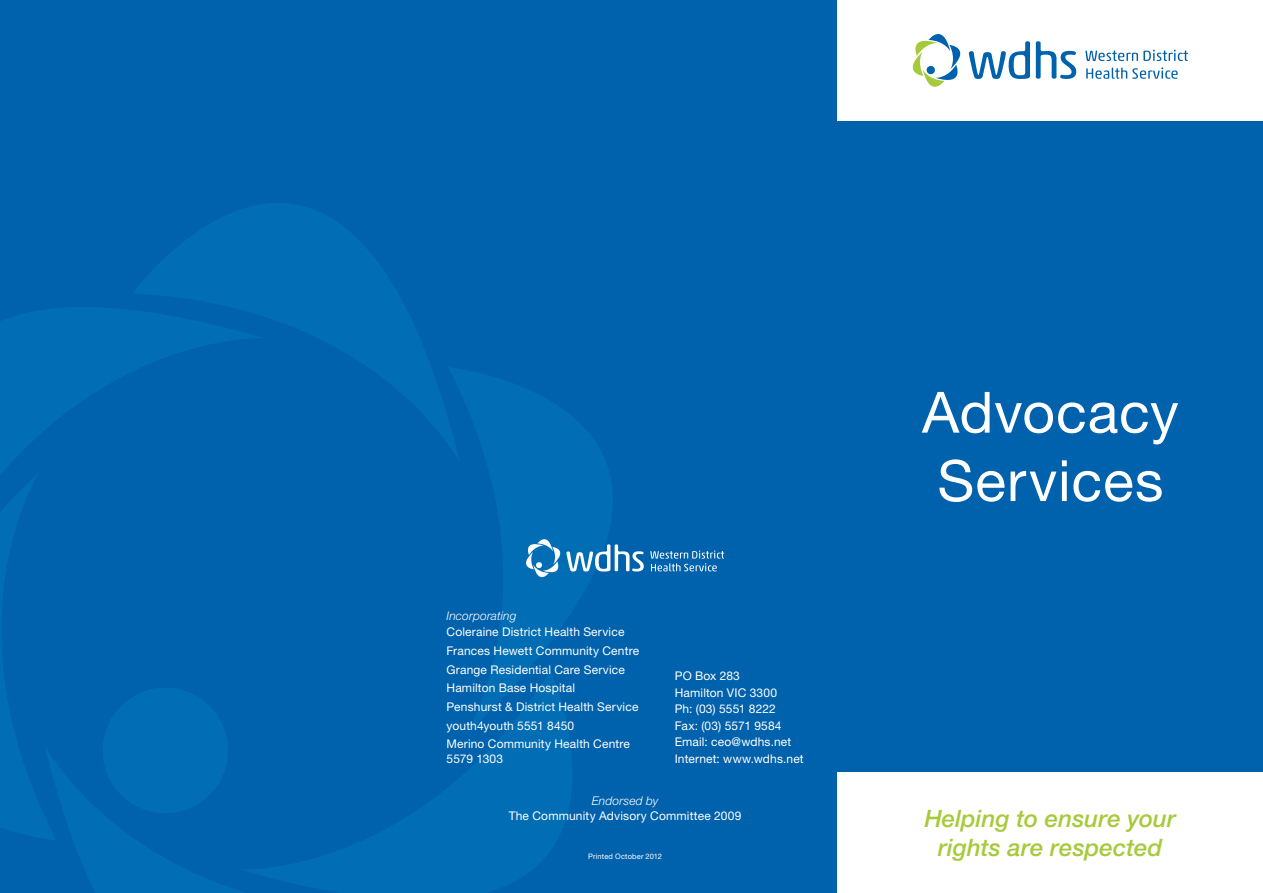
<style>
.page{position:relative;width:1263px;height:893px;background:#0061ac}
.page>*{position:absolute;margin:0;border:0;box-sizing:border-box;transform-origin:0 0}
.t1{font:57px/68.4px "Helvetica Neue LT Std";letter-spacing:.015em;color:#fff}
.t2{font:italic 500 24px/28.8px "Helvetica Neue LT Std";letter-spacing:.005em;color:#a7ca3b;text-align:center}
.t3{font:12px/18.6px "Helvetica Neue LT Std";letter-spacing:.015em;color:#fff}
.t4{font:italic 300 12px "Helvetica Neue LT Std";letter-spacing:.015em;color:#fff}
.t5{font:7.5px "Helvetica Neue LT Std";letter-spacing:.02em;color:#fff}
</style>
<div class="page">
<div style="left:838px;top:772px;width:425px;height:121px;background:#fff"></div>
<div style="left:838px;top:0;width:425px;height:121px;background:#fff"></div>
<svg style="left:912px;top:34px;width:118px;height:53px"></svg>
<svg style="left:1036px;top:41px;width:40px;height:38px"></svg>
<svg style="left:1085px;top:50px;width:103px;height:11px"></svg>
<svg style="left:1086px;top:67px;width:92px;height:12px"></svg>
<svg style="left:57px;top:765px;width:183px;height:128px"></svg>
<svg style="left:94px;top:688px;width:143px;height:134px"></svg>
<svg style="left:240px;top:736px;width:332px;height:157px"></svg>
<svg style="left:460px;top:369px;width:265px;height:367px"></svg>
<svg style="left:257px;top:203px;width:203px;height:257px"></svg>
<svg style="left:0;top:206px;width:265px;height:266px"></svg>
<svg style="left:0;top:472px;width:57px;height:368px"></svg>
<svg style="left:517px;top:530px;width:127px;height:57px"></svg>
<svg style="left:650px;top:550px;width:74px;height:21px"></svg>
<p class="t4" style="left:446px;top:608px;width:71px">Incorporating</p>
<p class="t3" style="left:446px;top:622px;width:194px">Coleraine District Health Service<br>Frances Hewett Community Centre<br>Grange Residential Care Service<br>Hamilton Base Hospital<br>Penshurst &amp; District Health Service youth4youth 5551 8450<br>Merino Community Health Centre</p>
<p class="t3" style="left:446px;top:749px;width:58px">5579 1303</p>
<p class="t4" style="left:592px;top:794px;width:68px">Endorsed by</p>
<p class="t3" style="left:509px;top:806px;width:234px">The Community Advisory Committee 2009</p>
<p class="t5" style="left:588px;top:852px;width:75px">Printed October 2012</p>
<p class="t3" style="left:675px;top:667px;width:130px;line-height:16.5px">PO Box 283<br>Hamilton VIC 3300<br>Ph: (03) 5551 8222<br>Fax: (03) 5571 9584<br>Email: ceo@wdhs.net<br>Internet: www.wdhs.net</p>
<h1 class="t1" style="left:922px;top:377px;width:258px">Advocacy<br>Services</h1>
<h2 class="t2" style="left:925px;top:804px;width:253px">Helping to ensure your rights are respected</h2>
</div>
